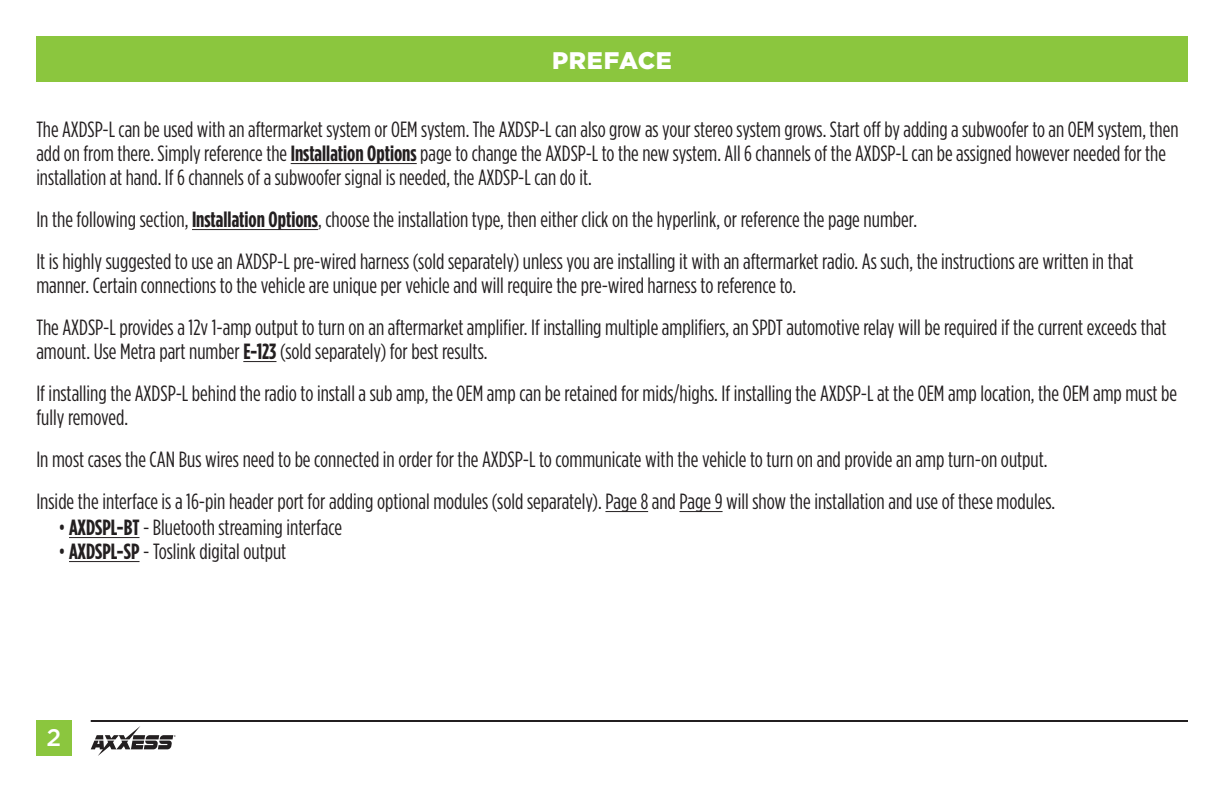
<style>
.page{position:relative;width:1224px;height:792px;background:#fff}
.page>*{position:absolute;margin:0;border:0;box-sizing:border-box;transform-origin:0 0}
.t1{font:900 24px "Gotham";letter-spacing:.025em;color:#fff}
.t2{font:500 24px "Gotham";color:#fff}
.t3{font:22px/42px "Gotham Condensed";color:#231f20}
.s1{font-weight:700}
</style>
<div class="page">
<div style="left:36px;top:36px;width:1152px;height:45px;background:#8bc63e"></div>
<div style="left:36px;top:720px;width:36px;height:36px;background:#8bc63e"></div>
<hr style="left:91px;top:720px;width:1097px;height:2px;background:#231f20">
<svg style="left:91px;top:726px;width:85px;height:30px"></svg>
<hr style="left:291px;top:163px;width:126px;height:1px;background:#231f20">
<hr style="left:192px;top:229px;width:126px;height:1px;background:#231f20">
<hr style="left:243px;top:361px;width:33px;height:1px;background:#231f20">
<hr style="left:605px;top:511px;width:43px;height:1px;background:#231f20">
<hr style="left:679px;top:511px;width:44px;height:1px;background:#231f20">
<hr style="left:69px;top:537px;width:70px;height:1px;background:#231f20">
<hr style="left:69px;top:561px;width:71px;height:1px;background:#231f20">
<p class="t1" style="left:552px;top:46px;width:121px">PREFACE</p>
<p class="t3" style="left:36px;top:117px;width:1144px;line-height:24px">The AXDSP-L can be used with an aftermarket system or OEM system. The AXDSP-L can also grow as your stereo system grows. Start off by adding a subwoofer to an OEM system, then add on from there. Simply reference the <span class="s1">Installation Options</span> page to change the AXDSP-L to the new system. All 6 channels of the AXDSP-L can be assigned however needed for the installation at hand. If 6 channels of a subwoofer signal is needed, the AXDSP-L can do it.</p>
<p class="t3" style="left:36px;top:198px;width:1099px">In the following section, <span class="s1">Installation Options</span>, choose the installation type, then either click on the hyperlink, or reference the page number.<br>It is highly suggested to use an AXDSP-L pre-wired harness (sold separately) unless you are installing it with an aftermarket radio. As such, the instructions are written in that</p>
<p class="t3" style="left:36px;top:264px;width:1132px">manner. Certain connections to the vehicle are unique per vehicle and will require the pre-wired harness to reference to.<br>The AXDSP-L provides a 12v 1-amp output to turn on an aftermarket amplifier. If installing multiple amplifiers, an SPDT automotive relay will be required if the current exceeds that</p>
<p class="t3" style="left:36px;top:330px;width:1142px">amount. Use Metra part number <span class="s1">E-123</span> (sold separately) for best results.<br>If installing the AXDSP-L behind the radio to install a sub amp, the OEM amp can be retained for mids/highs. If installing the AXDSP-L at the OEM amp location, the OEM amp must be</p>
<p class="t3" style="left:36px;top:396px;width:1020px">fully removed.<br>In most cases the CAN Bus wires need to be connected in order for the AXDSP-L to communicate with the vehicle to turn on and provide an amp turn-on output.<br>Inside the interface is a 16-pin header port for adding optional modules (sold separately). Page 8 and Page 9 will show the installation and use of these modules.</p>
<p class="t3" style="left:58px;top:506px;width:285px">• <span class="s1">AXDSPL-BT</span> - Bluetooth streaming interface</p>
<p class="t3" style="left:58px;top:530px;width:229px">• <span class="s1">AXDSPL-SP</span> - Toslink digital output</p>
<p class="t2" style="left:47px;top:724px;width:16px">2</p>
</div>
